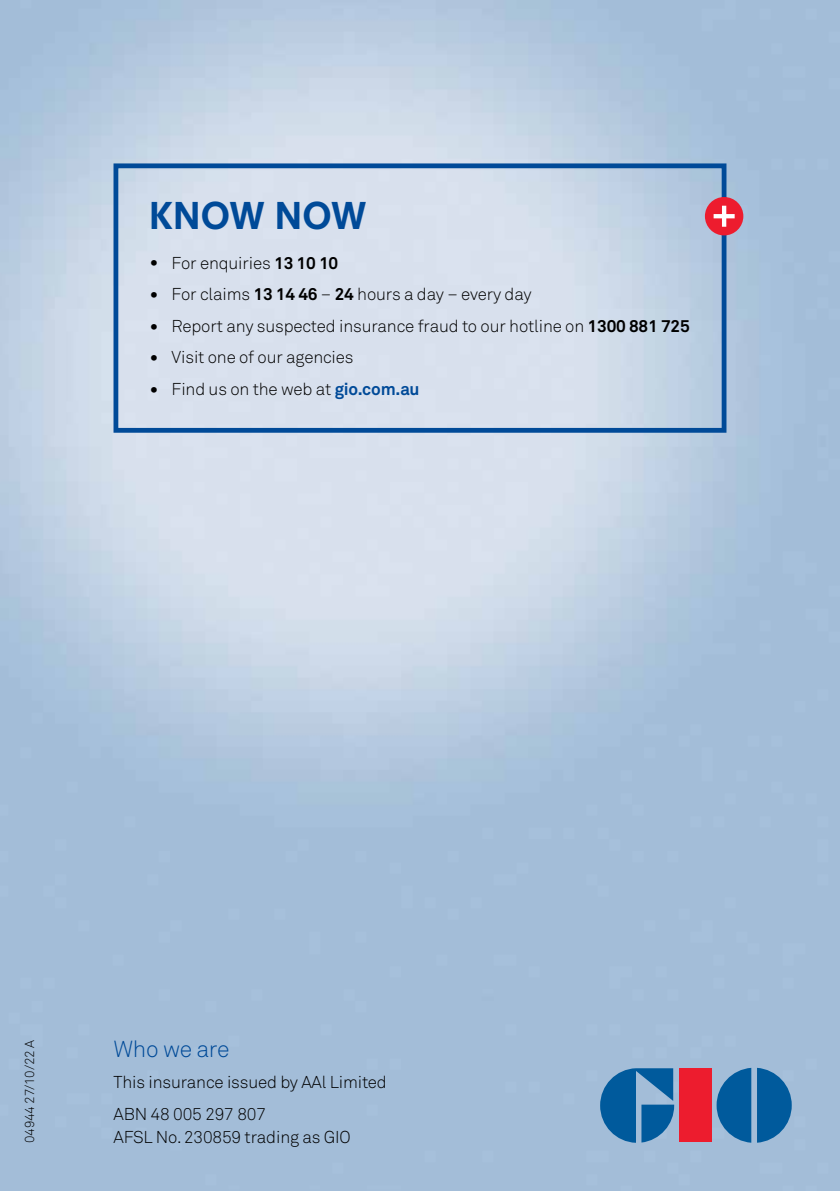
<style>
.page{position:relative;width:840px;height:1191px;background:#fff}
.page>*{position:absolute;margin:0;border:0;box-sizing:border-box;transform-origin:0 0}
.t1{font:800 36px "Neuzeit SLT Std";letter-spacing:-.01em;color:#004a98}
.t2{font:300 23px "Akkurat Std";letter-spacing:-.02em;color:#004a98}
.t3{font:300 17px/31.6px "Akkurat Std";letter-spacing:-.01em;color:#000}
.t4{font:300 13px "Akkurat Std";letter-spacing:-.01em;color:#000}
.s1{font-size:24.6px}
.s2{font-weight:700}
.s3{font-weight:700;color:#004a98}
</style>
<div class="page">
<img style="left:0;top:0;width:839px;height:1191px">
<div style="left:113px;top:163px;width:613px;height:270px;border:5px solid #004a98"></div>
<div style="left:704px;top:197px;width:39px;height:38px;background:#ed1c2e;border-radius:50%"></div>
<svg style="left:713px;top:206px;width:21px;height:21px"></svg>
<div style="left:679px;top:1068px;width:33px;height:74px;background:#ed1c2e"></div>
<svg style="left:716px;top:1067px;width:34px;height:75px;background:#2973ab"></svg>
<svg style="left:756px;top:1067px;width:35px;height:75px;background:#2772aa"></svg>
<svg style="left:599px;top:1068px;width:74px;height:74px;background:#357aaf"></svg>
<h1 class="t1" style="left:149px;top:193px;width:219px">KNOW NOW</h1>
<p class="t3" style="left:149px;top:247px;width:191px"><span class="s1">•</span> For enquiries <span class="s2">13 10 10</span></p>
<p class="t3" style="left:149px;top:278px;width:384px"><span class="s1">•</span> For claims <span class="s2">13 14 46</span> – <span class="s2">24</span> hours a day – every day</p>
<p class="t3" style="left:149px;top:310px;width:542px"><span class="s1">•</span> Report any suspected insurance fraud to our hotline on <span class="s2">1300 881 725</span></p>
<p class="t3" style="left:149px;top:341px;width:206px"><span class="s1">•</span> Visit one of our agencies</p>
<p class="t3" style="left:149px;top:373px;width:272px"><span class="s1">•</span> Find us on the web at <span class="s3">gio.com.au</span></p>
<p class="t4" style="left:22px;top:1142px;width:104px;rotate:-90deg">04944 27/10/22 A</p>
<h2 class="t2" style="left:113px;top:1035px;width:118px">Who we are</h2>
<p class="t3" style="left:113px;top:1066px;width:275px">This insurance issued by AAl Limited<br>ABN 48 005 297 807</p>
<p class="t3" style="left:113px;top:1121px;width:239px">AFSL No. 230859 trading as GIO</p>
</div>
